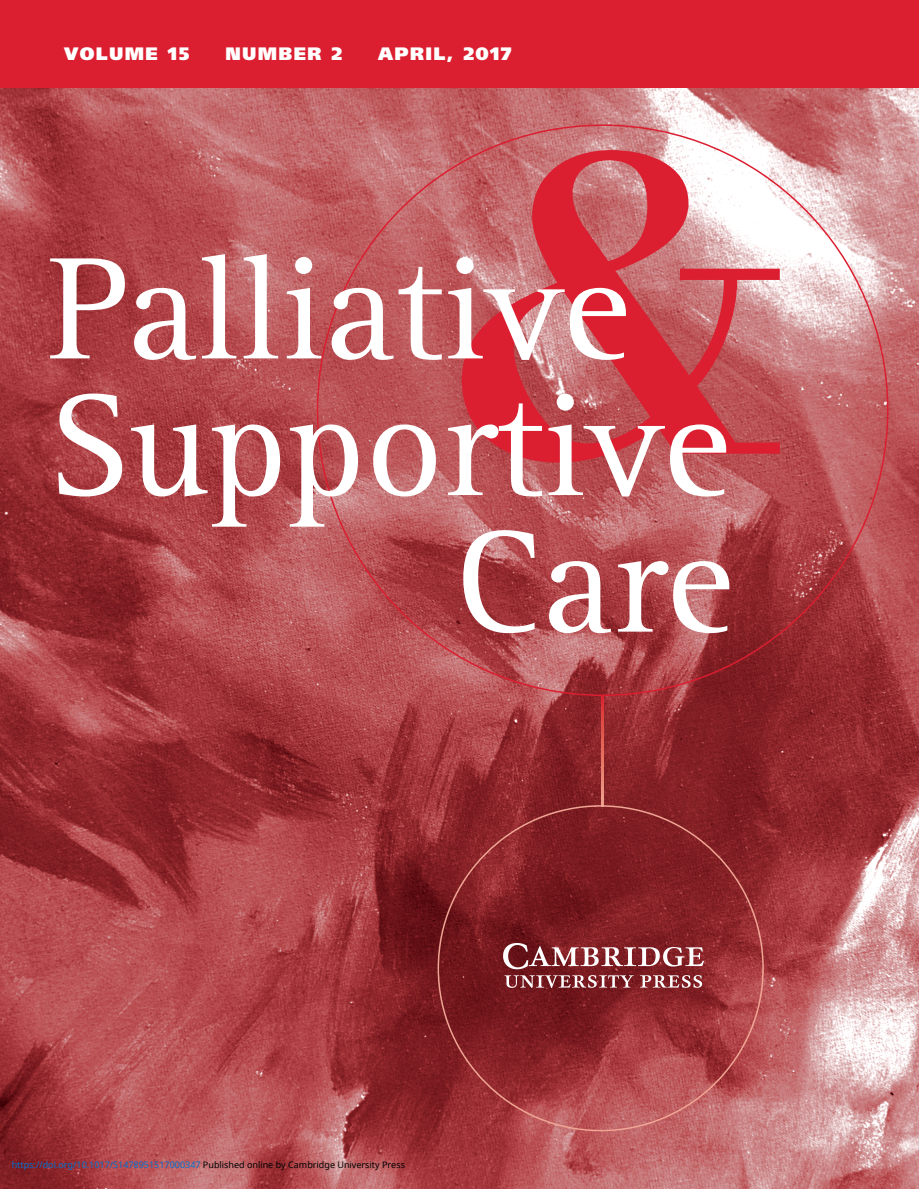
<style>
.page{position:relative;width:919px;height:1189px;background:#fff}
.page>*{position:absolute;margin:0;border:0;box-sizing:border-box;transform-origin:0 0}
.t1{font:447.45px "Bodoni";color:#db1e30}
.t2{font:150px/136.5px "Rotis Serif";color:#fff}
.t3{font:900 18px "Frutiger";letter-spacing:.075em;color:#fff}
.t4{font:9px "Noto Sans";color:#0172cf}
.s1{color:#000}
</style>
<div class="page">
<img style="left:0;top:88px;width:918px;height:1100px">
<svg style="left:316px;top:124px;width:572px;height:571px;background:#bf676a"></svg>
<div style="left:0;top:0;width:918px;height:88px;background:#db1e30"></div>
<svg style="left:437px;top:805px;width:326px;height:325px;background:#8f2d31"></svg>
<svg style="left:601px;top:695px;width:2px;height:111px"></svg>
<img style="left:503px;top:942px;width:200px;height:45px">
<h3 class="t3" style="left:64px;top:47px;width:126px">VOLUME 15</h3>
<h3 class="t3" style="left:225px;top:47px;width:118px">NUMBER 2</h3>
<h3 class="t3" style="left:378px;top:47px;width:135px">APRIL, 2017</h3>
<h1 class="t1" style="left:434px;top:148px;width:374px">&amp;</h1>
<h2 class="t2" style="left:48px;top:254px;width:683px">Palliative<br>Supportive</h2>
<h2 class="t2" style="left:454px;top:527px;width:280px">Care</h2>
<p class="t4" style="left:12px;top:1157px;width:394px">https://doi.org/10.1017/S1478951517000347 <span class="s1">Published online by Cambridge University Press</span></p>
</div>
